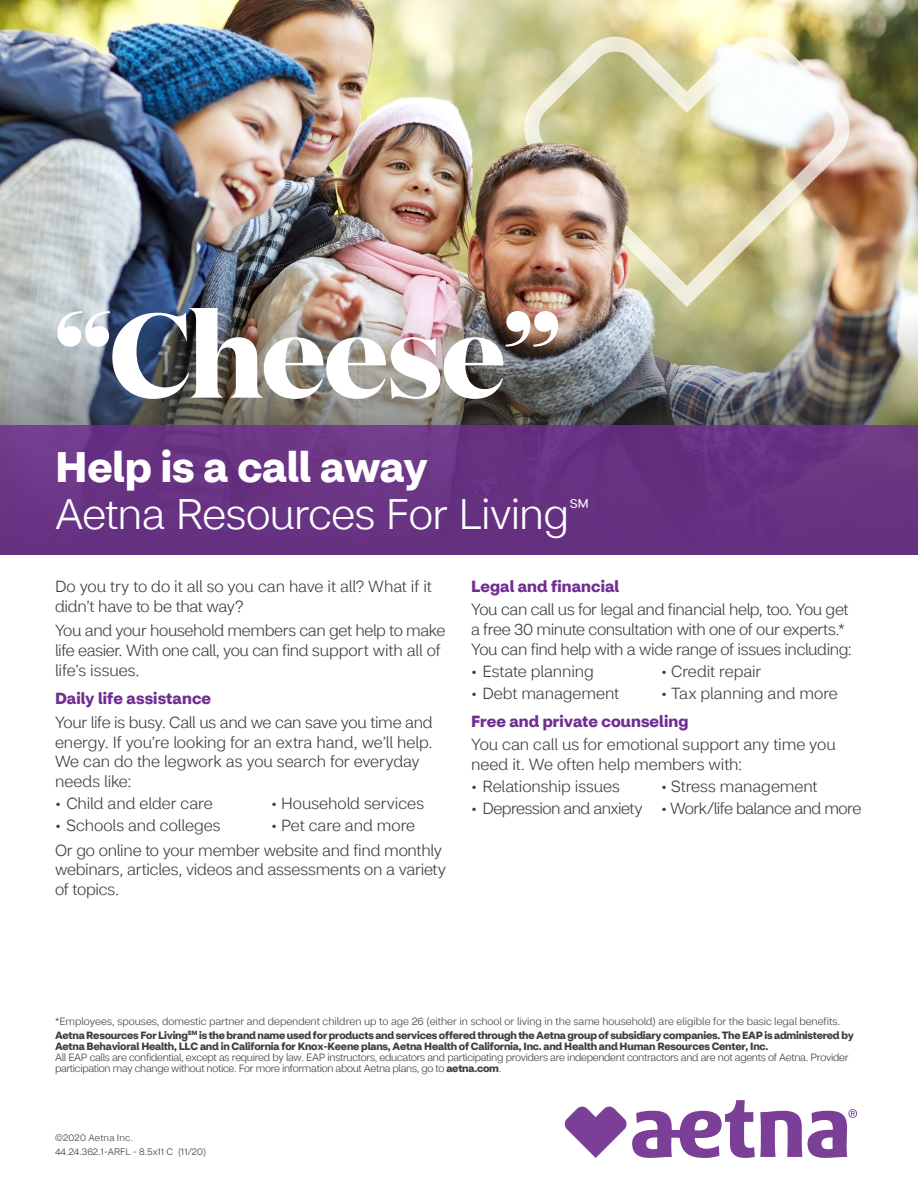
<style>
.page{position:relative;width:918px;height:1188px;background:#fff}
.page>*{position:absolute;margin:0;border:0;box-sizing:border-box;transform-origin:0 0}
.t1{font:700 119.7px "Domaine Display";letter-spacing:-.02em;color:#fff}
.t2{font:300 42.6px/47.2px "CVS Health Sans";letter-spacing:-.015em;color:#fff}
.t3{font:300 16.05px/19.8px "CVS Health Sans";letter-spacing:-.015em;color:#3e3e3f}
.t4{font:700 16.05px "CVS Health Sans";letter-spacing:.005em;color:#702d92}
.t5{font:300 16.05px "CVS Health Sans";letter-spacing:-.035em;color:#3e3e3f}
.t6{font:300 10.5px/14px "CVS Health Sans";color:#3e3e3f}
.t7{font:300 10.5px/11.2px "CVS Health Sans";letter-spacing:-.03em;color:#3e3e3f}
.t8{font:700 10.5px "CVS Health Sans";letter-spacing:-.02em;color:#3e3e3f}
.t9{font:300 9.45px/13.5px "CVS Health Sans";color:#3e3e3f}
.s1{font-weight:700}
</style>
<div class="page">
<img style="left:0;top:0;width:918px;height:307px">
<img style="left:0;top:307px;width:918px;height:118px">
<div style="left:0;top:425px;width:918px;height:130px;background:#683282"></div>
<svg style="left:565px;top:1100px;width:292px;height:58px"></svg>
<img style="left:524px;top:252px;width:326px;height:55px">
<img style="left:515px;top:30px;width:341px;height:222px">
<h1 class="t1" style="left:55px;top:268px;width:507px">“Cheese”</h1>
<h2 class="t2" style="left:55px;top:443px;width:536px"><span class="s1">Help is a call away<br></span>Aetna Resources For Living<sup>℠</sup></h2>
<p class="t3" style="left:55px;top:576px;width:378px">Do you try to do it all so you can have it all? What if it didn’t have to be that way?</p>
<p class="t3" style="left:55px;top:621px;width:392px">You and your household members can get help to make life easier. With one call, you can find support with all of life’s issues.</p>
<p class="t4" style="left:55px;top:689px;width:158px">Daily life assistance</p>
<p class="t3" style="left:55px;top:712px;width:379px">Your life is busy. Call us and we can save you time and energy. If you’re looking for an extra hand, we’ll help.<br>We can do the legwork as you search for everyday needs like:</p>
<p class="t3" style="left:55px;top:794px;width:159px">• Child and elder care</p>
<p class="t3" style="left:271px;top:794px;width:155px">• Household services</p>
<p class="t3" style="left:55px;top:816px;width:167px">• Schools and colleges</p>
<p class="t3" style="left:55px;top:813px;width:388px;line-height:24.6px;text-indent:216px">• Pet care and more<br>Or go online to your member website and find monthly</p>
<p class="t3" style="left:55px;top:860px;width:393px">webinars, articles, videos and assessments on a variety of topics.</p>
<p class="t4" style="left:471px;top:576px;width:150px">Legal and financial</p>
<p class="t3" style="left:471px;top:600px;width:382px">You can call us for legal and financial help, too. You get a free 30 minute consultation with one of our experts.*<br>You can find help with a wide range of issues including:</p>
<p class="t3" style="left:471px;top:661px;width:124px">• Estate planning</p>
<p class="t3" style="left:661px;top:661px;width:102px">• Credit repair</p>
<p class="t3" style="left:471px;top:683px;width:150px">• Debt management</p>
<p class="t3" style="left:661px;top:683px;width:178px">• Tax planning and more</p>
<p class="t4" style="left:471px;top:711px;width:219px">Free and private counseling</p>
<p class="t3" style="left:471px;top:735px;width:366px">You can call us for emotional support any time you need it. We often help members with:</p>
<p class="t3" style="left:471px;top:777px;width:150px">• Relationship issues</p>
<p class="t3" style="left:661px;top:777px;width:158px">• Stress management</p>
<p class="t5" style="left:471px;top:799px;width:392px">• Depression and anxiety • Work/life balance and more</p>
<p class="t6" style="left:55px;top:1014px;width:801px">* Employees, spouses, domestic partner and dependent children up to age 26 (either in school or living in the same household) are eligible for the basic legal benefits.<br><span class="s1">Aetna Resources For Living</span><sup>SM</sup> <span class="s1">is the brand name used for products and services offered through the Aetna group of subsidiary companies. The EAP is administered by</span></p>
<p class="t8" style="left:55px;top:1040px;width:715px">Aetna Behavioral Health, LLC and in California for Knox-Keene plans, Aetna Health of California, Inc. and Health and Human Resources Center, Inc.</p>
<p class="t7" style="left:55px;top:1052px;width:795px">All EAP calls are confidential, except as required by law. EAP instructors, educators and participating providers are independent contractors and are not agents of Aetna. Provider participation may change without notice. For more information about Aetna plans, go to <span class="s1">aetna.com</span>.</p>
<p class="t9" style="left:55px;top:1131px;width:153px">©2020 Aetna Inc.<br>44.24.362.1-ARFL - 8.5x11 C (11/20)</p>
</div>
